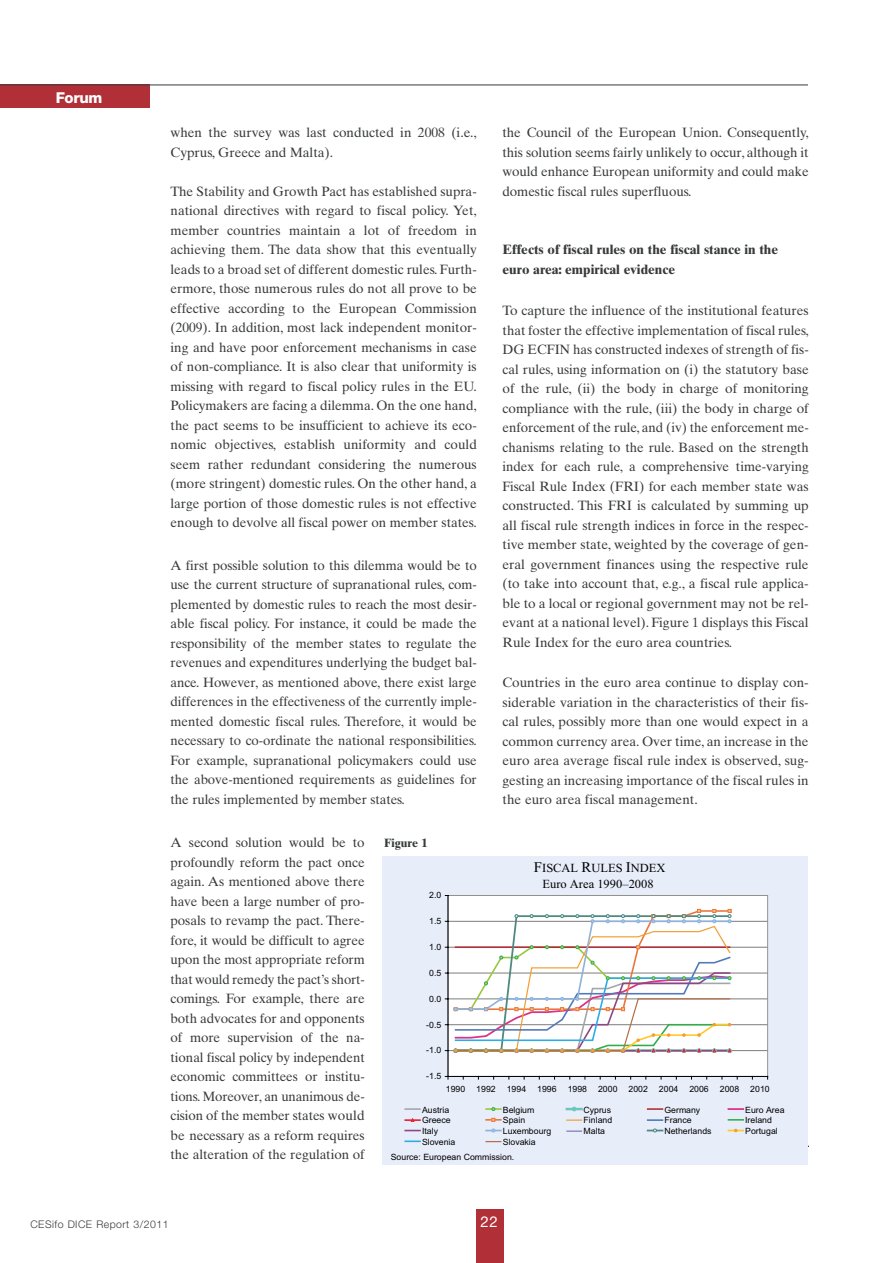
<style>
.page{position:relative;width:893px;height:1263px;background:#fff}
.page>*{position:absolute;margin:0;border:0;box-sizing:border-box;transform-origin:0 0}
.t1{font:800 15px "Helvetica Neue LT Std";letter-spacing:-.025em;color:#fff}
.t2{font:15px "Helvetica Neue LT Std";color:#fff}
.t3{font:13.5px/19.5px "Times Ten";color:#383a3b;text-align:justify}
.t4{font:700 13.5px/19.5px "Times Ten";color:#383a3b}
.t5{font:12.3px/15.5px "Times";color:#010001;text-align:center}
.t6{font:700 12px "Times Ten";color:#383a3b}
.t7{font:300 10.5px "Helvetica Neue";letter-spacing:.045em;color:#383a3b}
.t8{font:8.7px/15.5px "Arial";color:#010001}
.t9{font:6.15px "Arial";color:#010001}
.s1{font-size:14.7px}
</style>
<div class="page">
<div style="left:476px;top:1209px;width:28px;height:54px;background:#b13037"></div>
<div style="left:0;top:85px;width:149px;height:23px;background:#b13037"></div>
<hr style="left:0;top:85px;width:808px;height:1px;background:#383a3b">
<div style="left:383px;top:857px;width:425px;height:308px;background:#e7edf9"></div>
<div style="left:448px;top:895px;width:319px;height:181px;background:#fff"></div>
<hr style="left:448px;top:1050px;width:319px;height:1px;background:#7d7b7b">
<hr style="left:448px;top:1024px;width:319px;height:1px;background:#7d7b7b">
<hr style="left:448px;top:999px;width:319px;height:1px;background:#7d7b7b">
<hr style="left:448px;top:973px;width:319px;height:1px;background:#7d7b7b">
<hr style="left:448px;top:947px;width:319px;height:1px;background:#7d7b7b">
<hr style="left:448px;top:921px;width:319px;height:1px;background:#7d7b7b">
<div style="left:448px;top:895px;width:320px;height:182px;border:1px solid #939291"></div>
<hr style="left:448px;top:895px;width:1px;height:181px;background:#010001">
<hr style="left:448px;top:1076px;width:319px;height:1px;background:#010001">
<svg style="left:445px;top:909px;width:287px;height:144px"></svg>
<svg style="left:405px;top:1108px;width:15px;height:2px"></svg>
<svg style="left:486px;top:1107px;width:15px;height:4px"></svg>
<svg style="left:567px;top:1107px;width:14px;height:4px"></svg>
<svg style="left:648px;top:1108px;width:14px;height:2px"></svg>
<svg style="left:728px;top:1108px;width:15px;height:2px"></svg>
<svg style="left:405px;top:1118px;width:15px;height:4px"></svg>
<svg style="left:486px;top:1118px;width:15px;height:4px"></svg>
<svg style="left:567px;top:1120px;width:14px;height:1px"></svg>
<svg style="left:648px;top:1119px;width:14px;height:2px"></svg>
<svg style="left:728px;top:1119px;width:15px;height:2px"></svg>
<svg style="left:405px;top:1130px;width:15px;height:1px"></svg>
<svg style="left:486px;top:1129px;width:15px;height:3px"></svg>
<svg style="left:567px;top:1131px;width:14px;height:1px"></svg>
<svg style="left:648px;top:1129px;width:14px;height:3px"></svg>
<svg style="left:728px;top:1129px;width:15px;height:3px"></svg>
<svg style="left:405px;top:1141px;width:15px;height:1px"></svg>
<svg style="left:486px;top:1141px;width:15px;height:1px"></svg>
<p class="t1" style="left:56px;top:93px;width:48px">Forum</p>
<p class="t3" style="left:171px;top:124px;width:308px">when the survey was last conducted in 2008 (i.e.,<br>Cyprus, Greece and Malta).</p>
<p class="t3" style="left:171px;top:183px;width:308px">The Stability and Growth Pact has established supra&shy;national directives with regard to fiscal policy. Yet, member countries maintain a lot of freedom in achieving them. The data show that this eventually leads to a broad set of different domestic rules. Furth&shy;ermore, those numerous rules do not all prove to be effective according to the European Commission (2009). In addition, most lack independent monitor&shy;ing and have poor enforcement mechanisms in case of non-compliance. It is also clear that uniformity is missing with regard to fiscal policy rules in the EU.<br>Policymakers are facing a dilemma. On the one hand, the pact seems to be insufficient to achieve its eco&shy;nomic objectives, establish uniformity and could seem rather redundant considering the numerous (more stringent) domestic rules. On the other hand, a large portion of those domestic rules is not effective enough to devolve all fiscal power on member states.</p>
<p class="t3" style="left:171px;top:557px;width:308px">A first possible solution to this dilemma would be to use the current structure of supranational rules, com&shy;plemented by domestic rules to reach the most desir&shy;able fiscal policy. For instance, it could be made the responsibility of the member states to regulate the revenues and expenditures underlying the budget bal&shy;ance. However, as mentioned above, there exist large differences in the effectiveness of the currently imple&shy;mented domestic fiscal rules. Therefore, it would be necessary to co-ordinate the national responsibilities.<br>For example, supranational policymakers could use the above-mentioned requirements as guidelines for the rules implemented by member states.</p>
<p class="t3" style="left:171px;top:834px;width:196px">A second solution would be to profoundly reform the pact once again. As mentioned above there have been a large number of pro&shy;posals to revamp the pact. There&shy;fore, it would be difficult to agree upon the most appropriate reform that would remedy the pact’s short&shy;comings. For example, there are both advocates for and opponents of more supervision of the na&shy;tional fiscal policy by independent economic committees or institu&shy;tions. Moreover, an unanimous de&shy;cision of the member states would be necessary as a reform requires the alteration of the regulation of</p>
<p class="t3" style="left:502px;top:124px;width:308px">the Council of the European Union. Consequently, this solution seems fairly unlikely to occur, although it would enhance European uniformity and could make domestic fiscal rules superfluous.</p>
<p class="t4" style="left:502px;top:241px;width:277px">Effects of fiscal rules on the fiscal stance in the euro area: empirical evidence</p>
<p class="t3" style="left:502px;top:302px;width:308px">To capture the influence of the institutional features that foster the effective implementation of fiscal rules, DG ECFIN has constructed indexes of strength of fis&shy;cal rules, using information on (i) the statutory base of the rule, (ii) the body in charge of monitoring compliance with the rule, (iii) the body in charge of enforcement of the rule, and (iv) the enforcement me&shy;chanisms relating to the rule. Based on the strength index for each rule, a comprehensive time-varying Fiscal Rule Index (FRI) for each member state was constructed. This FRI is calculated by summing up all fiscal rule strength indices in force in the respec&shy;tive member state, weighted by the coverage of gen&shy;eral government finances using the respective rule (to take into account that, e.g., a fiscal rule applica&shy;ble to a local or regional government may not be rel&shy;evant at a national level). Figure 1 displays this Fiscal Rule Index for the euro area countries.</p>
<p class="t3" style="left:502px;top:674px;width:308px">Countries in the euro area continue to display con&shy;siderable variation in the characteristics of their fis&shy;cal rules, possibly more than one would expect in a common currency area. Over time, an increase in the euro area average fiscal rule index is observed, sug&shy;gesting an increasing importance of the fiscal rules in the euro area fiscal management.</p>
<p class="t6" style="left:384px;top:839px;width:45px">Figure 1</p>
<p class="t5" style="left:534px;top:860px;width:133px"><span class="s1">F</span>ISCAL <span class="s1">R</span>ULES <span class="s1">I</span>NDEX<br>Euro Area 1990–2008</p>
<p class="t8" style="left:429px;top:888px;width:14px">2.0</p>
<p class="t8" style="left:429px;top:914px;width:14px">1.5</p>
<p class="t8" style="left:429px;top:940px;width:14px">1.0</p>
<p class="t8" style="left:429px;top:966px;width:14px">0.5</p>
<p class="t8" style="left:429px;top:992px;width:14px">0.0</p>
<p class="t8" style="left:426px;top:1018px;width:17px">-0.5</p>
<p class="t8" style="left:426px;top:1043px;width:17px">-1.0</p>
<p class="t8" style="left:426px;top:1069px;width:17px">-1.5</p>
<p class="t8" style="left:446px;top:1082px;width:21px">1990</p>
<p class="t8" style="left:476px;top:1082px;width:21px">1992</p>
<p class="t8" style="left:507px;top:1082px;width:21px">1994</p>
<p class="t8" style="left:537px;top:1082px;width:21px">1996</p>
<p class="t8" style="left:568px;top:1082px;width:21px">1998</p>
<p class="t8" style="left:598px;top:1082px;width:21px">2000</p>
<p class="t8" style="left:628px;top:1082px;width:21px">2002</p>
<p class="t8" style="left:659px;top:1082px;width:21px">2004</p>
<p class="t8" style="left:689px;top:1082px;width:21px">2006</p>
<p class="t8" style="left:720px;top:1082px;width:21px">2008</p>
<p class="t8" style="left:750px;top:1082px;width:21px">2010</p>
<p class="t8" style="left:422px;top:1103px;width:29px">Austria</p>
<p class="t8" style="left:503px;top:1103px;width:33px">Belgium</p>
<p class="t8" style="left:583px;top:1103px;width:29px">Cyprus</p>
<p class="t8" style="left:664px;top:1103px;width:37px">Germany</p>
<p class="t8" style="left:745px;top:1103px;width:41px">Euro Area</p>
<p class="t8" style="left:422px;top:1113px;width:30px">Greece</p>
<p class="t8" style="left:503px;top:1113px;width:24px">Spain</p>
<p class="t8" style="left:583px;top:1113px;width:30px">Finland</p>
<p class="t8" style="left:664px;top:1113px;width:29px">France</p>
<p class="t8" style="left:745px;top:1113px;width:28px">Ireland</p>
<p class="t8" style="left:422px;top:1124px;width:18px">Italy</p>
<p class="t8" style="left:503px;top:1124px;width:50px">Luxembourg</p>
<p class="t8" style="left:583px;top:1124px;width:23px">Malta</p>
<p class="t8" style="left:664px;top:1124px;width:49px">Netherlands</p>
<p class="t8" style="left:745px;top:1124px;width:34px">Portugal</p>
<p class="t8" style="left:422px;top:1135px;width:35px">Slovenia</p>
<p class="t8" style="left:391px;top:1135px;width:147px;text-indent:112px">Slovakia<br>Source: European Commission.</p>
<p class="t9" style="left:435px;top:1153px;width:5px">1</p>
<p class="t7" style="left:30px;top:1221px;width:140px">CESifo DICE Report 3/2011</p>
<p class="t2" style="left:481px;top:1216px;width:19px">22</p>
</div>
